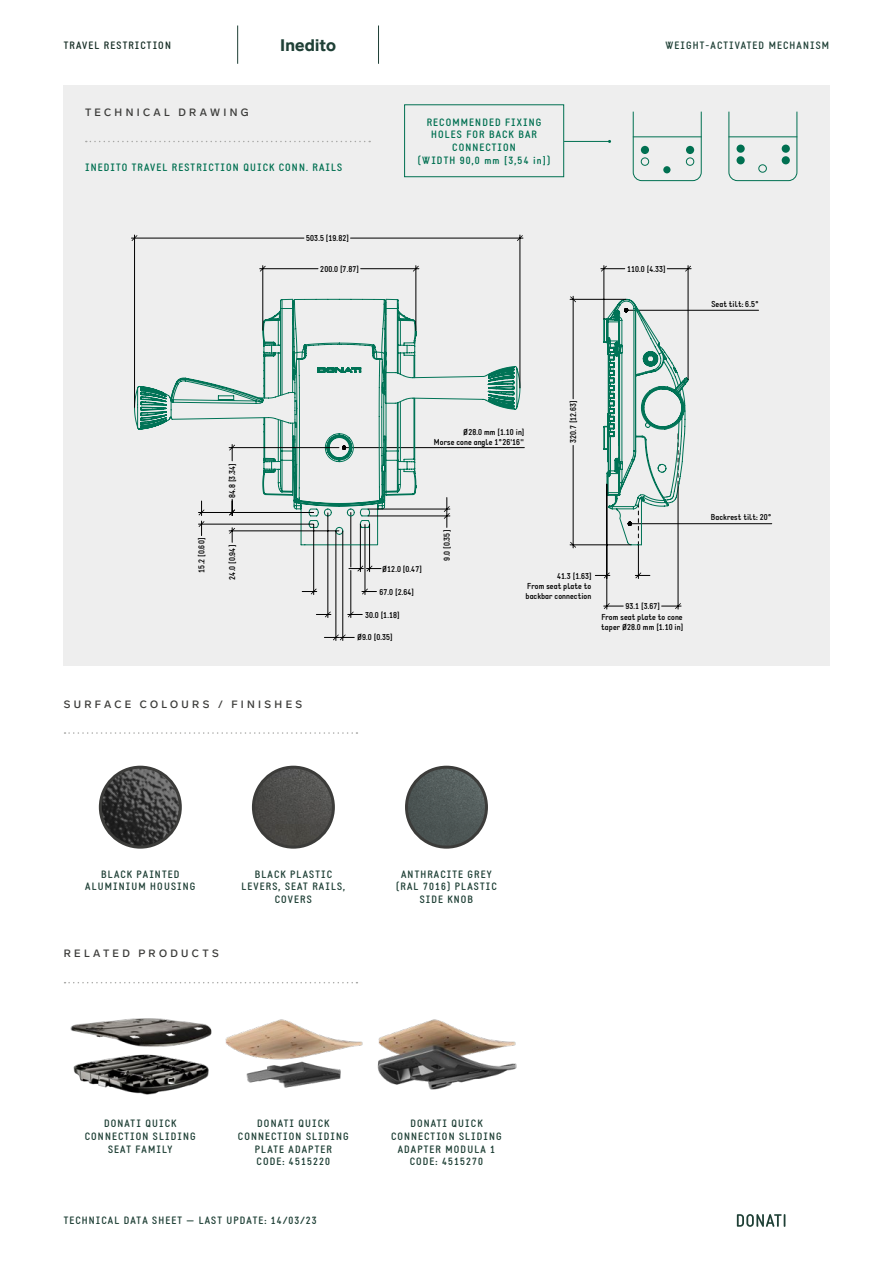
<style>
.page{position:relative;width:893px;height:1263px;background:#fff}
.page>*{position:absolute;margin:0;border:0;box-sizing:border-box;transform-origin:0 0}
.t1{font:900 16.5px "Lab Grotesque";letter-spacing:.015em;color:#1f4036}
.t2{font:700 10.5px/12.6px "Static";letter-spacing:.1em;color:#1f4036;text-align:center}
.t3{font:700 10.5px/12.6px "Static";letter-spacing:.1em;color:#007051;text-align:center}
.t4{font:500 10.5px "Lab Grotesque";letter-spacing:.315em;color:#3c3c3a}
.t5{font:700 10.5px "Static";letter-spacing:.1em;color:#162d25}
.t6{font:700 8.55px/9.8px "Static";color:#000}
</style>
<div class="page">
<div style="left:64px;top:85px;width:765px;height:581px;background:#eee"></div>
<hr style="left:892px;top:0;width:1px;height:85px;background:#1f4036">
<div style="left:343px;top:308px;width:429px;height:259px;background:#eee"></div>
<svg style="left:137px;top:293px;width:551px;height:252px;background:#dfe4e2"></svg>
<svg style="left:134px;top:299px;width:548px;height:202px;background:#d3dfdc"></svg>
<svg style="left:132px;top:235px;width:5px;height:6px"></svg>
<svg style="left:517px;top:235px;width:6px;height:6px"></svg>
<svg style="left:260px;top:266px;width:6px;height:6px"></svg>
<svg style="left:413px;top:266px;width:6px;height:6px"></svg>
<svg style="left:570px;top:296px;width:6px;height:6px"></svg>
<svg style="left:570px;top:542px;width:6px;height:6px"></svg>
<hr style="left:604px;top:266px;width:1px;height:53px;background:#000">
<hr style="left:688px;top:266px;width:1px;height:113px;background:#000">
<svg style="left:601px;top:266px;width:24px;height:6px"></svg>
<svg style="left:667px;top:266px;width:24px;height:6px"></svg>
<hr style="left:134px;top:235px;width:1px;height:172px;background:#000">
<hr style="left:520px;top:235px;width:1px;height:152px;background:#000">
<hr style="left:131px;top:238px;width:173px;height:1px;background:#000">
<hr style="left:350px;top:238px;width:173px;height:1px;background:#000">
<hr style="left:606px;top:484px;width:1px;height:125px;background:#000">
<hr style="left:678px;top:487px;width:1px;height:122px;background:#000">
<svg style="left:604px;top:603px;width:19px;height:6px"></svg>
<svg style="left:662px;top:603px;width:19px;height:6px"></svg>
<hr style="left:638px;top:545px;width:1px;height:33px;background:#000">
<svg style="left:595px;top:572px;width:15px;height:6px"></svg>
<svg style="left:635px;top:572px;width:15px;height:6px"></svg>
<hr style="left:263px;top:266px;width:1px;height:64px;background:#000">
<hr style="left:416px;top:266px;width:1px;height:64px;background:#000">
<hr style="left:260px;top:268px;width:58px;height:1px;background:#000">
<hr style="left:361px;top:268px;width:58px;height:1px;background:#000">
<hr style="left:342px;top:531px;width:1px;height:109px;background:#000">
<hr style="left:336px;top:531px;width:1px;height:109px;background:#000">
<svg style="left:324px;top:634px;width:30px;height:6px"></svg>
<hr style="left:365px;top:524px;width:1px;height:71px;background:#000">
<hr style="left:313px;top:524px;width:1px;height:71px;background:#000">
<svg style="left:362px;top:588px;width:14px;height:6px"></svg>
<svg style="left:302px;top:588px;width:15px;height:6px"></svg>
<hr style="left:229px;top:531px;width:110px;height:1px;background:#000">
<svg style="left:229px;top:528px;width:6px;height:14px"></svg>
<hr style="left:198px;top:512px;width:115px;height:1px;background:#000">
<hr style="left:198px;top:524px;width:115px;height:1px;background:#000">
<svg style="left:199px;top:501px;width:5px;height:14px"></svg>
<svg style="left:199px;top:521px;width:5px;height:15px"></svg>
<hr style="left:368px;top:509px;width:82px;height:1px;background:#000">
<hr style="left:368px;top:516px;width:82px;height:1px;background:#000">
<svg style="left:444px;top:498px;width:6px;height:29px"></svg>
<hr style="left:369px;top:524px;width:1px;height:48px;background:#000">
<hr style="left:360px;top:524px;width:1px;height:48px;background:#000">
<svg style="left:349px;top:565px;width:32px;height:6px"></svg>
<hr style="left:351px;top:570px;width:1px;height:47px;background:#000">
<hr style="left:328px;top:513px;width:1px;height:104px;background:#000">
<svg style="left:348px;top:611px;width:14px;height:6px"></svg>
<svg style="left:316px;top:611px;width:15px;height:6px"></svg>
<hr style="left:229px;top:447px;width:110px;height:1px;background:#000">
<svg style="left:229px;top:445px;width:6px;height:16px"></svg>
<svg style="left:229px;top:499px;width:6px;height:16px"></svg>
<hr style="left:570px;top:299px;width:56px;height:1px;background:#000">
<hr style="left:570px;top:545px;width:60px;height:1px;background:#000">
<hr style="left:573px;top:296px;width:1px;height:103px;background:#000">
<hr style="left:573px;top:445px;width:1px;height:103px;background:#000">
<img style="left:100px;top:767px;width:80px;height:79px">
<div style="left:99px;top:766px;width:83px;height:83px;border:3px solid #3c3c3a;border-radius:50%"></div>
<img style="left:253px;top:767px;width:80px;height:79px">
<div style="left:252px;top:766px;width:83px;height:83px;border:3px solid #3c3c3a;border-radius:50%"></div>
<img style="left:70px;top:1018px;width:447px;height:77px">
<img style="left:406px;top:767px;width:80px;height:79px">
<div style="left:405px;top:766px;width:83px;height:83px;border:3px solid #3c3c3a;border-radius:50%"></div>
<svg style="left:728px;top:111px;width:70px;height:70px;background:#d7e2df"></svg>
<hr style="left:728px;top:136px;width:69px;height:1px;background:#007051">
<svg style="left:632px;top:111px;width:70px;height:70px;background:#d9e3e0"></svg>
<hr style="left:633px;top:136px;width:69px;height:1px;background:#007051">
<svg style="left:86px;top:141px;width:284px;height:1px"></svg>
<svg style="left:65px;top:732px;width:292px;height:2px"></svg>
<svg style="left:65px;top:982px;width:292px;height:1px"></svg>
<hr style="left:237px;top:26px;width:1px;height:38px;background:#1f4036">
<hr style="left:378px;top:26px;width:1px;height:38px;background:#1f4036">
<div style="left:404px;top:104px;width:160px;height:73px;border:1px solid #007051"></div>
<hr style="left:564px;top:141px;width:46px;height:1px;background:#007051">
<svg style="left:737px;top:1214px;width:48px;height:13px"></svg>
<p class="t5" style="left:64px;top:39px;width:109px">TRAVEL RESTRICTION</p>
<h1 class="t1" style="left:280px;top:35px;width:58px">Inedito</h1>
<p class="t2" style="left:665px;top:39px;width:165px">WEIGHT-ACTIVATED MECHANISM</p>
<p class="t4" style="left:85px;top:106px;width:165px">TECHNICAL DRAWING</p>
<p class="t3" style="left:85px;top:161px;width:259px">INEDITO TRAVEL RESTRICTION QUICK CONN. RAILS</p>
<p class="t6" style="left:306px;top:233px;width:44px">503.5 [19.82]</p>
<p class="t6" style="left:320px;top:264px;width:40px">200.0 [7.87]</p>
<p class="t3" style="left:418px;top:116px;width:134px">RECOMMENDED FIXING<br>HOLES FOR BACK BAR<br>CONNECTION<br>(WIDTH 90,0 mm [3,54 in])</p>
<p class="t6" style="left:627px;top:264px;width:40px">110.0 [4.33]</p>
<p class="t6" style="left:711px;top:299px;width:49px">Seat tilt: 6.5°</p>
<p class="t6" style="left:228px;top:498px;width:36px;rotate:-90deg">84.8 [3.34]</p>
<p class="t6" style="left:434px;top:427px;width:92px;text-align:right">Ø28.0 mm [1.10 in]<br>Morse cone angle 1°26'16''</p>
<p class="t6" style="left:568px;top:443px;width:44px;rotate:-90deg">320.7 [12.63]</p>
<p class="t6" style="left:197px;top:572px;width:36px;rotate:-90deg">15.2 [0.60]</p>
<p class="t6" style="left:442px;top:560px;width:32px;rotate:-90deg">9.0 [0.35]</p>
<p class="t6" style="left:228px;top:579px;width:36px;rotate:-90deg">24.0 [0.94]</p>
<p class="t6" style="left:382px;top:564px;width:41px">Ø12.0 [0.47]</p>
<p class="t6" style="left:365px;top:610px;width:36px">30.0 [1.18]</p>
<p class="t6" style="left:379px;top:587px;width:36px">67.0 [2.64]</p>
<p class="t6" style="left:357px;top:633px;width:37px">Ø9.0 [0.35]</p>
<p class="t6" style="left:557px;top:571px;width:36px">41.3 [1.63]</p>
<p class="t6" style="left:526px;top:581px;width:67px">From seat plate to backbar connection</p>
<p class="t6" style="left:625px;top:601px;width:36px">93.1 [3.67]</p>
<p class="t6" style="left:601px;top:612px;width:84px">From seat plate to cone taper Ø28.0 mm [1.10 in]</p>
<p class="t4" style="left:64px;top:698px;width:240px">SURFACE COLOURS / FINISHES</p>
<p class="t6" style="left:711px;top:513px;width:62px">Backrest tilt: 20°</p>
<p class="t2" style="left:85px;top:868px;width:112px">BLACK PAINTED<br>ALUMINIUM HOUSING</p>
<p class="t4" style="left:64px;top:947px;width:156px">RELATED PRODUCTS</p>
<p class="t2" style="left:241px;top:868px;width:105px">BLACK PLASTIC<br>LEVERS, SEAT RAILS,<br>COVERS</p>
<p class="t2" style="left:396px;top:868px;width:102px">ANTHRACITE GREY (RAL 7016) PLASTIC<br>SIDE KNOB</p>
<p class="t2" style="left:85px;top:1118px;width:112px">DONATI QUICK<br>CONNECTION SLIDING<br>SEAT FAMILY</p>
<p class="t2" style="left:238px;top:1118px;width:112px">DONATI QUICK<br>CONNECTION SLIDING<br>PLATE ADAPTER<br>CODE: 4515220</p>
<p class="t2" style="left:64px;top:1215px;width:255px">TECHNICAL DATA SHEET — LAST UPDATE: 14/03/23</p>
<p class="t2" style="left:73px;top:1215px;width:120px">TECHNICAL DATA SHEET</p>
<p class="t2" style="left:391px;top:1118px;width:112px">DONATI QUICK<br>CONNECTION SLIDING<br>ADAPTER MODULA 1<br>CODE: 4515270</p>
</div>
